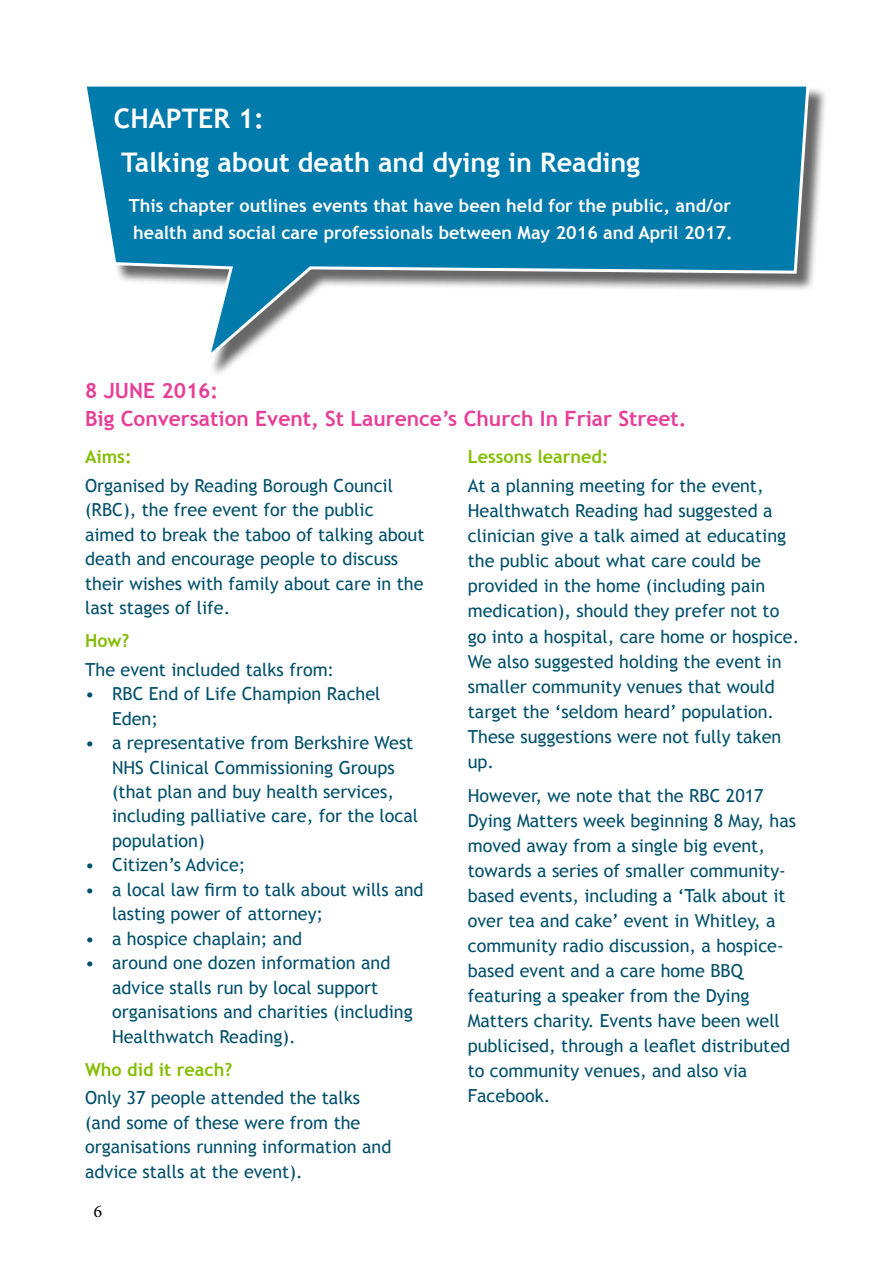
<style>
.page{position:relative;width:893px;height:1263px;background:#fff}
.page>*{position:absolute;margin:0;border:0;box-sizing:border-box;transform-origin:0 0}
.t1{font:700 27px/44.5px "Trebuchet MS";color:#fff}
.t2{font:700 21px/27.5px "Trebuchet MS";color:#e73e97}
.t3{font:18px/25px "Trebuchet MS";color:#004f6b}
.t4{font:700 18px/27px "Trebuchet MS";color:#fff}
.t5{font:700 18px "Trebuchet MS";color:#84bd00}
.t6{font:18px "Minion Pro";color:#000}
</style>
<div class="page">
<div style="left:86px;top:86px;width:741px;height:292px;background:#000;opacity:.6"></div>
<svg style="left:86px;top:86px;width:725px;height:280px"></svg>
<h1 class="t1" style="left:114px;top:96px;width:528px">CHAPTER 1:<br>Talking about death and dying in Reading</h1>
<p class="t4" style="left:129px;top:192px;width:605px">This chapter outlines events that have been held for the public, and/or health and social care professionals between May 2016 and April 2017.</p>
<p class="t2" style="left:85px;top:377px;width:603px">8 JUNE 2016:<br>Big Conversation Event, St Laurence’s Church In Friar Street.</p>
<p class="t5" style="left:85px;top:445px;width:48px">Aims:</p>
<p class="t3" style="left:85px;top:473px;width:341px;line-height:24.5px">Organised by Reading Borough Council (RBC), the free event for the public aimed to break the taboo of talking about death and encourage people to discuss their wishes with family about care in the last stages of life.</p>
<p class="t5" style="left:85px;top:629px;width:46px">How?</p>
<p class="t3" style="left:85px;top:657px;width:251px">The event included talks from:</p>
<p class="t3" style="left:112px;top:682px;width:270px;line-height:24.5px;text-indent:-27px">• RBC End of Life Champion Rachel<br>Eden;</p>
<p class="t3" style="left:112px;top:731px;width:308px;line-height:24.5px;text-indent:-27px">• a representative from Berkshire West<br>NHS Clinical Commissioning Groups (that plan and buy health services, including palliative care, for the local population)</p>
<p class="t3" style="left:85px;top:853px;width:162px">• Citizen’s Advice;</p>
<p class="t3" style="left:112px;top:877px;width:313px;line-height:24.5px;text-indent:-27px">• a local law firm to talk about wills and lasting power of attorney;</p>
<p class="t3" style="left:85px;top:926px;width:219px">• a hospice chaplain; and</p>
<p class="t3" style="left:112px;top:951px;width:302px;line-height:24.5px;text-indent:-27px">• around one dozen information and advice stalls run by local support organisations and charities (including Healthwatch Reading).</p>
<p class="t5" style="left:85px;top:1058px;width:149px">Who did it reach?</p>
<p class="t3" style="left:85px;top:1086px;width:308px;line-height:24.5px">Only 37 people attended the talks (and some of these were from the organisations running information and advice stalls at the event).</p>
<p class="t5" style="left:468px;top:445px;width:142px">Lessons learned:</p>
<p class="t3" style="left:468px;top:473px;width:333px">At a planning meeting for the event, Healthwatch Reading had suggested a clinician give a talk aimed at educating the public about what care could be provided in the home (including pain medication), should they prefer not to go into a hospital, care home or hospice.<br>We also suggested holding the event in smaller community venues that would target the ‘seldom heard’ population.<br>These suggestions were not fully taken up.</p>
<p class="t3" style="left:468px;top:783px;width:330px">However, we note that the RBC 2017<br>Dying Matters week beginning 8 May, has moved away from a single big event, towards a series of smaller community&shy;based events, including a ‘Talk about it over tea and cake’ event in Whitley, a community radio discussion, a hospice&shy;based event and a care home BBQ featuring a speaker from the Dying Matters charity. Events have been well publicised, through a leaflet distributed to community venues, and also via Facebook.</p>
<p class="t6" style="left:94px;top:1199px;width:10px">6</p>
</div>
